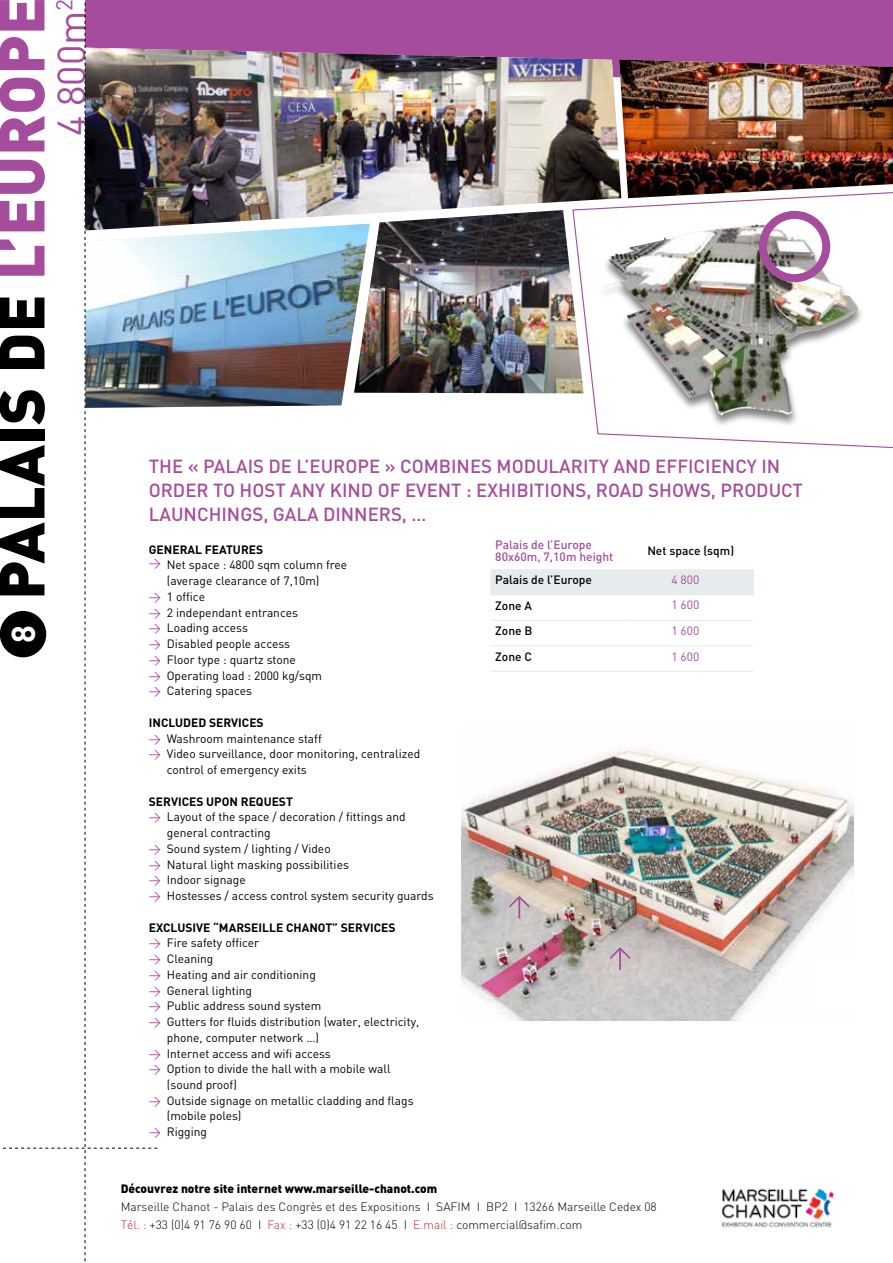
<style>
.page{position:relative;width:893px;height:1263px;background:#fff}
.page>*{position:absolute;margin:0;border:0;box-sizing:border-box;transform-origin:0 0}
.t1{font:900 63px "DIN";color:#000}
.t2{font:39px "DIN";color:#a54c9d}
.t3{font:700 32.7px "DIN";color:#fff}
.t4{font:500 18.75px/24px "DIN";color:#a54c9d}
.t5{font:12px "DIN";color:#000}
.t6{font:300 12px/18px "DIN";color:#000}
.t7{font:700 12px "DIN";color:#000}
.t8{font:900 12px "DIN";color:#000}
.t9{font:500 12px "DIN";color:#000}
.t10{font:500 12px/12px "DIN";color:#a54c9d}
.t11{font:12px "DIN";color:#a54c9d}
.s1{color:#a54c9d}
.s2{color:#d2232a}
</style>
<div class="page">
<img style="left:721px;top:1188px;width:113px;height:40px">
<img style="left:461px;top:749px;width:393px;height:271px">
<svg style="left:610px;top:947px;width:20px;height:23px"></svg>
<svg style="left:509px;top:896px;width:20px;height:22px"></svg>
<div style="left:157px;top:0;width:736px;height:60px;background:#a54c9d"></div>
<svg style="left:572px;top:198px;width:321px;height:251px"></svg>
<img style="left:157px;top:230px;width:197px;height:178px">
<img style="left:354px;top:230px;width:230px;height:163px">
<img style="left:157px;top:48px;width:464px;height:182px">
<div style="left:596px;top:224px;width:269px;height:204px;background:#000;opacity:.5"></div>
<img style="left:648px;top:225px;width:107px;height:18px">
<div style="left:759px;top:211px;width:71px;height:71px;border:8px solid #a54c9d;border-radius:50%"></div>
<img style="left:619px;top:60px;width:274px;height:138px">
<svg style="left:0;top:0;width:157px;height:1262px"></svg>
<div style="left:490px;top:569px;width:264px;height:25px;background:#e6ebee"></div>
<hr style="left:490px;top:594px;width:138px;height:1px;background:#e6ebee">
<hr style="left:628px;top:594px;width:126px;height:1px;background:#e6ebee">
<hr style="left:490px;top:620px;width:138px;height:1px;background:#e6ebee">
<hr style="left:628px;top:620px;width:126px;height:1px;background:#e6ebee">
<hr style="left:490px;top:645px;width:138px;height:1px;background:#e6ebee">
<hr style="left:490px;top:671px;width:138px;height:1px;background:#e6ebee">
<hr style="left:628px;top:645px;width:126px;height:1px;background:#e6ebee">
<hr style="left:628px;top:671px;width:126px;height:1px;background:#e6ebee">
<div style="left:814px;top:959px;width:54px;height:48px;background:#fff"></div>
<h1 class="t1" style="left:-20px;top:600px;width:605px;rotate:-90deg">PALAIS DE <span class="s1">L’EUROPE</span></h1>
<h2 class="t2" style="left:47px;top:136px;width:139px;rotate:-90deg">4 800m<sup>2</sup></h2>
<h3 class="t3" style="left:2px;top:643px;width:19px;rotate:-90deg">8</h3>
<h3 class="t4" style="left:149px;top:453px;width:655px">THE « PALAIS DE L’EUROPE » COMBINES MODULARITY AND EFFICIENCY IN<br>ORDER TO HOST ANY KIND OF EVENT : EXHIBITIONS, ROAD SHOWS, PRODUCT<br>LAUNCHINGS, GALA DINNERS, …</h3>
<p class="t7" style="left:149px;top:541px;width:116px">GENERAL FEATURES</p>
<p class="t5" style="left:149px;top:557px;width:200px"><sup>&gt;</sup> Net space : 4800 sqm column free</p>
<p class="t5" style="left:167px;top:573px;width:154px">(average clearance of 7,10m)</p>
<p class="t5" style="left:149px;top:589px;width:58px"><span class="s1">&gt;</span> 1 office</p>
<p class="t5" style="left:149px;top:605px;width:151px"><span class="s1">&gt;</span> 2 independant entrances</p>
<p class="t5" style="left:149px;top:620px;width:101px"><span class="s1">&gt;</span> Loading access</p>
<p class="t5" style="left:149px;top:636px;width:143px"><span class="s1">&gt;</span> Disabled people access</p>
<p class="t5" style="left:149px;top:652px;width:149px"><span class="s1">&gt;</span> Floor type : quartz stone</p>
<p class="t5" style="left:149px;top:668px;width:175px"><span class="s1">&gt;</span> Operating load : 2000 kg/sqm</p>
<p class="t5" style="left:149px;top:683px;width:105px"><span class="s1">&gt;</span> Catering spaces</p>
<p class="t7" style="left:149px;top:715px;width:116px">INCLUDED SERVICES</p>
<p class="t5" style="left:149px;top:731px;width:174px"><span class="s1">&gt;</span> Washroom maintenance staff</p>
<p class="t5" style="left:149px;top:746px;width:273px"><span class="s1">&gt;</span> Video surveillance, door monitoring, centralized</p>
<p class="t5" style="left:167px;top:762px;width:142px">control of emergency exits</p>
<p class="t7" style="left:149px;top:793px;width:146px">SERVICES UPON REQUEST</p>
<p class="t5" style="left:149px;top:809px;width:258px"><span class="s1">&gt;</span> Layout of the space / decoration / fittings and</p>
<p class="t5" style="left:167px;top:825px;width:105px">general contracting</p>
<p class="t5" style="left:149px;top:841px;width:183px"><span class="s1">&gt;</span> Sound system / lighting / Video</p>
<p class="t5" style="left:149px;top:857px;width:202px"><span class="s1">&gt;</span> Natural light masking possibilities</p>
<p class="t5" style="left:149px;top:872px;width:98px"><span class="s1">&gt;</span> Indoor signage</p>
<p class="t5" style="left:149px;top:888px;width:286px"><span class="s1">&gt;</span> Hostesses / access control system security guards</p>
<p class="t7" style="left:149px;top:919px;width:89px">EXCLUSIVE “MARSE</p>
<p class="t7" style="left:259px;top:919px;width:12px">ILLE</p>
<p class="t7" style="left:286px;top:919px;width:25px">CHANOT</p>
<p class="t7" style="left:332px;top:919px;width:65px">” SERVICES</p>
<p class="t5" style="left:149px;top:935px;width:112px"><span class="s1">&gt;</span> Fire safety officer</p>
<p class="t5" style="left:149px;top:951px;width:66px"><span class="s1">&gt;</span> Cleaning</p>
<p class="t5" style="left:149px;top:967px;width:169px"><span class="s1">&gt;</span> Heating and air conditioning</p>
<p class="t5" style="left:149px;top:983px;width:105px"><span class="s1">&gt;</span> General lighting</p>
<p class="t5" style="left:149px;top:998px;width:174px"><span class="s1">&gt;</span> Public address sound system</p>
<p class="t5" style="left:149px;top:1014px;width:272px"><span class="s1">&gt;</span> Gutters for fluids distribution (water, electricity,</p>
<p class="t5" style="left:167px;top:1030px;width:154px">phone, computer network …)</p>
<p class="t5" style="left:149px;top:1046px;width:184px"><span class="s1">&gt;</span> Internet access and wifi access</p>
<p class="t5" style="left:149px;top:1061px;width:243px"><span class="s1">&gt;</span> Option to divide the hall with a mobile wall</p>
<p class="t5" style="left:167px;top:1077px;width:72px">(sound proof)</p>
<p class="t5" style="left:149px;top:1093px;width:266px"><span class="s1">&gt;</span> Outside signage on metallic cladding and flags</p>
<p class="t5" style="left:167px;top:1109px;width:76px">(mobile poles)</p>
<p class="t5" style="left:149px;top:1124px;width:60px"><span class="s1">&gt;</span> Rigging</p>
<p class="t10" style="left:495px;top:538px;width:120px">PALAIS DE L’EUROPE<br>80X60M, 7,10M HEIGHT</p>
<p class="t9" style="left:647px;top:543px;width:88px">N ET SPACE (SQM)</p>
<p class="t9" style="left:495px;top:572px;width:98px">PALAIS DE L’EUROPE</p>
<p class="t11" style="left:671px;top:572px;width:30px">4 800</p>
<p class="t9" style="left:495px;top:598px;width:38px">ZONE A</p>
<p class="t11" style="left:671px;top:598px;width:30px">1 600</p>
<p class="t9" style="left:495px;top:623px;width:37px">ZONE B</p>
<p class="t11" style="left:671px;top:623px;width:30px">1 600</p>
<p class="t9" style="left:495px;top:649px;width:38px">ZONE C</p>
<p class="t11" style="left:671px;top:649px;width:30px">1 600</p>
<p class="t8" style="left:121px;top:1180px;width:318px">Découvrez notre site internet www.marseille-chanot.com</p>
<p class="t6" style="left:121px;top:1197px;width:538px">Marseille Chanot - Palais des Congrès et des Expositions I SAFIM I BP2 I 13266 Marseille Cedex 08<br><span class="s2">Tél. :</span> +33 (0)4 91 76 90 60 I <span class="s2">Fax :</span> +33 (0)4 91 22 16 45 I <span class="s2">E.mail :</span> commercial@safim.com</p>
</div>
